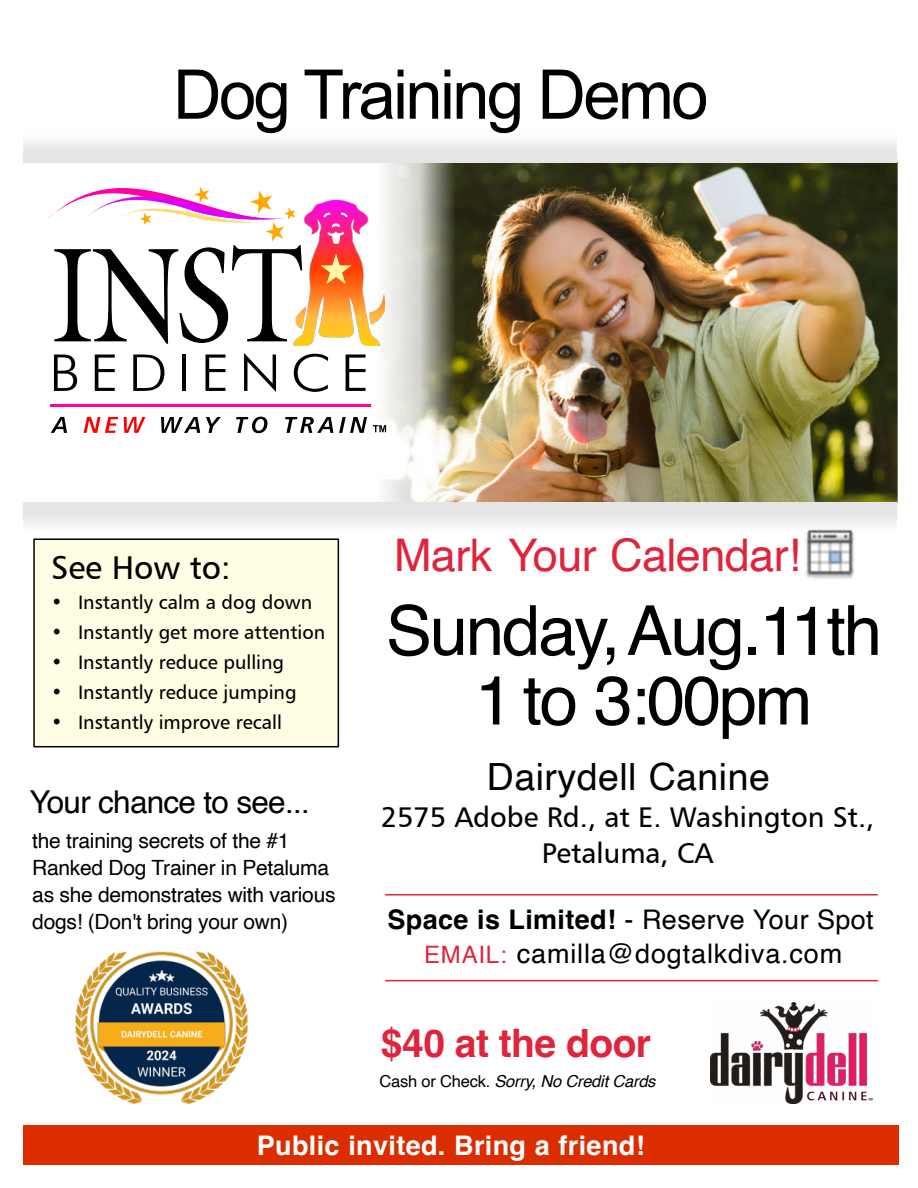
<style>
.page{position:relative;width:918px;height:1188px;background:#fff}
.page>*{position:absolute;margin:0;border:0;box-sizing:border-box;transform-origin:0 0}
.t1{font:69px/69.6px "Helvetica";letter-spacing:-.03em;color:#000;text-align:center}
.t2{font:68.55px "Arial";letter-spacing:-.04em;color:#000}
.t3{font:45px "Helvetica";letter-spacing:-.015em;color:#e0243c}
.t4{font:700 39px "Helvetica";letter-spacing:-.015em;color:#e0243c}
.t5{font:37.5px "Helvetica";letter-spacing:.015em;color:#000}
.t6{font:33px "Humanist 777 BT Roman B";color:#000}
.t7{font:31.5px "Helvetica";letter-spacing:-.025em;color:#000}
.t8{font:28.5px/36.6px "Humanist 777 BT Roman B";color:#000;text-align:center}
.t9{font:27px "Helvetica";letter-spacing:.03em;color:#000}
.t10{font:700 27px "Helvetica";letter-spacing:.01em;color:#fff}
.t11{font:21px/27px "Helvetica";letter-spacing:-.015em;color:#000}
.t12{font:19.5px "Humanist 777 BT Roman B";color:#000}
.t13{font:italic 16.5px "Helvetica";letter-spacing:-.015em;color:#000}
.s1{font-weight:700}
.s2{font-size:24px;color:#e0243c}
.s3{font-style:normal}
</style>
<div class="page">
<img style="left:805px;top:533px;width:50px;height:46px">
<div style="left:33px;top:538px;width:306px;height:209px;background:#fffde3;border:2px solid #000"></div>
<hr style="left:386px;top:894px;width:491px;height:2px;background:#e0243c">
<hr style="left:386px;top:980px;width:491px;height:1px;background:#e0243c">
<img style="left:710px;top:1002px;width:162px;height:102px">
<img style="left:457px;top:162px;width:441px;height:341px">
<svg style="left:23px;top:162px;width:434px;height:341px"></svg>
<svg style="left:54px;top:355px;width:23px;height:36px"></svg>
<svg style="left:95px;top:355px;width:20px;height:36px"></svg>
<svg style="left:133px;top:355px;width:31px;height:36px"></svg>
<hr style="left:182px;top:355px;width:4px;height:36px;background:#000">
<svg style="left:206px;top:355px;width:19px;height:36px"></svg>
<svg style="left:244px;top:353px;width:32px;height:39px"></svg>
<svg style="left:294px;top:354px;width:34px;height:38px"></svg>
<svg style="left:346px;top:355px;width:20px;height:36px"></svg>
<svg style="left:51px;top:417px;width:16px;height:16px"></svg>
<svg style="left:84px;top:417px;width:34px;height:16px"></svg>
<svg style="left:124px;top:417px;width:21px;height:16px"></svg>
<svg style="left:161px;top:417px;width:39px;height:16px"></svg>
<svg style="left:206px;top:417px;width:15px;height:16px"></svg>
<svg style="left:236px;top:417px;width:31px;height:16px"></svg>
<svg style="left:285px;top:417px;width:48px;height:16px"></svg>
<svg style="left:339px;top:417px;width:28px;height:16px"></svg>
<img style="left:293px;top:200px;width:91px;height:145px">
<svg style="left:322px;top:212px;width:27px;height:32px"></svg>
<svg style="left:320px;top:254px;width:32px;height:30px"></svg>
<hr style="left:51px;top:404px;width:320px;height:2px;background:#ff00a2">
<svg style="left:45px;top:175px;width:257px;height:169px"></svg>
<svg style="left:373px;top:425px;width:13px;height:7px"></svg>
<div style="left:23px;top:1125px;width:875px;height:40px;background:#dc2d00"></div>
<img style="left:75px;top:951px;width:173px;height:153px">
<div style="left:23px;top:503px;width:873px;height:30px;background:linear-gradient(to bottom,#dfdfdf,#f9f9f9)"></div>
<div style="left:23px;top:132px;width:873px;height:30px;background:linear-gradient(to bottom,#fefefe,#e0e0e0)"></div>
<h2 class="t2" style="left:173px;top:50px;width:537px">Dog Training Demo</h2>
<h3 class="t6" style="left:51px;top:547px;width:181px">See How to:</h3>
<p class="t12" style="left:51px;top:590px;width:263px">• Instantly calm a dog down</p>
<p class="t12" style="left:51px;top:620px;width:276px">• Instantly get more attention</p>
<p class="t12" style="left:51px;top:650px;width:235px">• Instantly reduce pulling</p>
<p class="t12" style="left:51px;top:680px;width:247px">• Instantly reduce jumping</p>
<p class="t12" style="left:51px;top:710px;width:232px">• Instantly improve recall</p>
<h3 class="t7" style="left:29px;top:778px;width:282px">Your chance to see...</h3>
<p class="t11" style="left:32px;top:828px;width:305px">the training secrets of the #1<br>Ranked Dog Trainer in Petaluma as she demonstrates with various dogs! (Don't bring your own)</p>
<h3 class="t3" style="left:394px;top:520px;width:408px">Mark Your Calendar!</h3>
<h1 class="t1" style="left:386px;top:598px;width:498px">Sunday, Aug.11th<br>1 to 3:00pm</h1>
<h3 class="t5" style="left:487px;top:748px;width:285px">Dairydell Canine</h3>
<h3 class="t8" style="left:381px;top:798px;width:495px">2575 Adobe Rd., at E. Washington St.,<br>Petaluma, CA</h3>
<h3 class="t9" style="left:388px;top:899px;width:488px"><span class="s1">Space is Limited!</span> - Reserve Your Spot</h3>
<h3 class="t9" style="left:424px;top:932px;width:420px"><span class="s2">EMAIL:</span> camilla@dogtalkdiva.com</h3>
<h3 class="t4" style="left:381px;top:1019px;width:272px">$40 at the door</h3>
<p class="t13" style="left:379px;top:1068px;width:278px"><span class="s3">Cash or Check.</span> Sorry, No Credit Cards</p>
<h3 class="t10" style="left:257px;top:1129px;width:389px">Public invited. Bring a friend!</h3>
</div>
